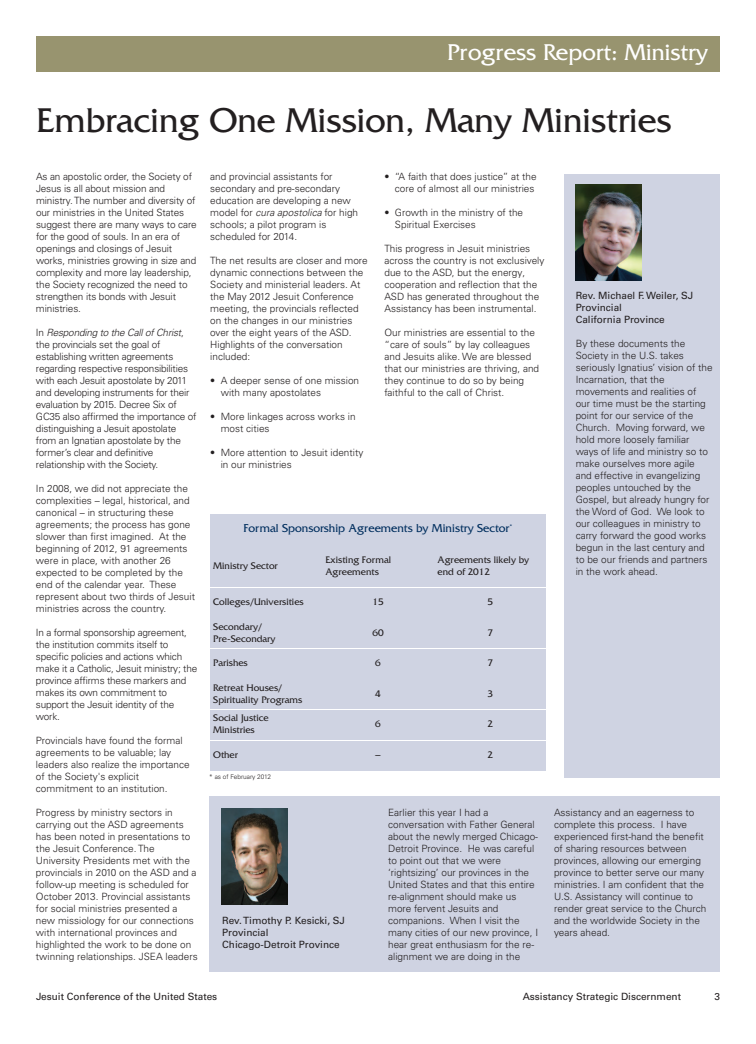
<style>
.page{position:relative;width:756px;height:1044px;background:#fff}
.page>*{position:absolute;margin:0;border:0;box-sizing:border-box;transform-origin:0 0}
.t1{font:36px "Friz Quadrata";color:#231f20}
.t2{font:24px "Friz Quadrata";color:#fff}
.t3{font:12px "Friz Quadrata";color:#002e5e}
.t4{font:300 10px/12px "Univers Com 45";color:#231f20}
.t5{font:300 10px/12px "Univers Com 45";letter-spacing:-.02em;color:#231f20}
.t6{font:10px/12px "Friz Quadrata";color:#231f20}
.t7{font:10px/12px "Univers Com 55 Roman";color:#231f20}
.t8{font:300 6.5px "Univers Com 45";color:#231f20}
.s1{font-style:italic}
</style>
<div class="page">
<div style="left:36px;top:36px;width:684px;height:36px;background:#98946f"></div>
<div style="left:565px;top:175px;width:155px;height:603px;background:#cfd3e2"></div>
<img style="left:576px;top:184px;width:66px;height:96px">
<div style="left:209px;top:796px;width:511px;height:176px;background:#cfd3e2"></div>
<img style="left:222px;top:808px;width:66px;height:96px">
<div style="left:210px;top:514px;width:336px;height:31px;background:#cfd3e2"></div>
<div style="left:210px;top:546px;width:111px;height:41px;background:#cfd3e2"></div>
<div style="left:322px;top:546px;width:112px;height:41px;background:#cfd3e2"></div>
<div style="left:435px;top:546px;width:111px;height:41px;background:#cfd3e2"></div>
<div style="left:210px;top:588px;width:111px;height:30px;background:#cfd3e2"></div>
<div style="left:322px;top:588px;width:112px;height:30px;background:#cfd3e2"></div>
<div style="left:435px;top:588px;width:111px;height:30px;background:#cfd3e2"></div>
<div style="left:210px;top:619px;width:111px;height:29px;background:#cfd3e2"></div>
<div style="left:322px;top:619px;width:112px;height:29px;background:#cfd3e2"></div>
<div style="left:435px;top:619px;width:111px;height:29px;background:#cfd3e2"></div>
<div style="left:210px;top:649px;width:111px;height:30px;background:#cfd3e2"></div>
<div style="left:322px;top:649px;width:112px;height:30px;background:#cfd3e2"></div>
<div style="left:435px;top:649px;width:111px;height:30px;background:#cfd3e2"></div>
<div style="left:210px;top:680px;width:111px;height:29px;background:#cfd3e2"></div>
<div style="left:322px;top:680px;width:112px;height:29px;background:#cfd3e2"></div>
<div style="left:435px;top:680px;width:111px;height:29px;background:#cfd3e2"></div>
<div style="left:210px;top:710px;width:111px;height:30px;background:#cfd3e2"></div>
<div style="left:322px;top:710px;width:112px;height:30px;background:#cfd3e2"></div>
<div style="left:435px;top:710px;width:111px;height:30px;background:#cfd3e2"></div>
<div style="left:210px;top:741px;width:111px;height:29px;background:#cfd3e2"></div>
<div style="left:322px;top:741px;width:112px;height:29px;background:#cfd3e2"></div>
<div style="left:435px;top:741px;width:111px;height:29px;background:#cfd3e2"></div>
<h2 class="t2" style="left:447px;top:37px;width:262px">Progress Report: Ministry</h2>
<h1 class="t1" style="left:36px;top:99px;width:637px">Embracing One Mission, Many Ministries</h1>
<p class="t4" style="left:36px;top:171px;width:162px">As an apostolic order, the Society of<br>Jesus is all about mission and ministry.The number and diversity of our ministries in the United States suggest there are many ways to care for the good of souls. In an era of openings and closings of Jesuit works, ministries growing in size and complexity and more lay leadership, the Society recognized the need to strengthen its bonds with Jesuit ministries.</p>
<p class="t5" style="left:36px;top:327px;width:162px">In <span class="s1">Responding to the Call of Christ</span>, the provincials set the goal of establishing written agreements regarding respective responsibilities with each Jesuit apostolate by 2011 and developing instruments for their evaluation by 2015. Decree Six of GC35 also affirmed the importance of distinguishing a Jesuit apostolate from an Ignatian apostolate by the former’s clear and definitive relationship with the Society.</p>
<p class="t4" style="left:36px;top:483px;width:161px">In 2008, we did not appreciate the complexities – legal, historical, and canonical – in structuring these agreements; the process has gone slower than first imagined. At the beginning of 2012, 91 agreements were in place, with another 26 expected to be completed by the end of the calendar year. These represent about two thirds of Jesuit ministries across the country.</p>
<p class="t5" style="left:36px;top:627px;width:163px">In a formal sponsorship agreement, the institution commits itself to specific policies and actions which make it a Catholic, Jesuit ministry; the province affirms these markers and makes its own commitment to support the Jesuit identity of the work.</p>
<p class="t4" style="left:36px;top:735px;width:155px">Provincials have found the formal agreements to be valuable; lay leaders also realize the importance of the Society's explicit commitment to an institution.</p>
<p class="t4" style="left:36px;top:807px;width:163px">Progress by ministry sectors in carrying out the ASD agreements has been noted in presentations to the Jesuit Conference. The University Presidents met with the provincials in 2010 on the ASD and a follow-up meeting is scheduled for October 2013. Provincial assistants for social ministries presented a new missiology for our connections with international provinces and highlighted the work to be done on twinning relationships. JSEA leaders</p>
<p class="t4" style="left:210px;top:171px;width:149px">and provincial assistants for secondary and pre-secondary education are developing a new model for <span class="s1">cura apostolica</span> for high schools; a pilot program is scheduled for 2014.</p>
<p class="t4" style="left:210px;top:255px;width:159px">The net results are closer and more dynamic connections between the<br>Society and ministerial leaders. At the May 2012 Jesuit Conference meeting, the provincials reflected on the changes in our ministries over the eight years of the ASD.<br>Highlights of the conversation included:</p>
<p class="t4" style="left:221px;top:375px;width:140px;text-indent:-10px">• A deeper sense of one mission with many apostolates</p>
<p class="t4" style="left:221px;top:411px;width:136px;text-indent:-10px">• More linkages across works in most cities</p>
<p class="t4" style="left:221px;top:447px;width:144px;text-indent:-10px">• More attention to Jesuit identity in our ministries</p>
<p class="t4" style="left:384px;top:171px;width:154px;text-align:right">• “A faith that does justice” at the core of almost all our ministries</p>
<p class="t4" style="left:395px;top:207px;width:130px;text-indent:-11px">• Growth in the ministry of the<br>Spiritual Exercises</p>
<p class="t4" style="left:384px;top:243px;width:161px">This progress in Jesuit ministries across the country is not exclusively due to the ASD, but the energy, cooperation and reflection that the ASD has generated throughout the Assistancy has been instrumental.</p>
<p class="t4" style="left:385px;top:327px;width:156px">Our ministries are essential to the “care of souls” by lay colleagues and Jesuits alike. We are blessed that our ministries are thriving, and they continue to do so by being faithful to the call of Christ.</p>
<p class="t3" style="left:244px;top:521px;width:270px">Formal Sponsorship Agreements by Ministry Sector<sup>*</sup></p>
<p class="t6" style="left:213px;top:559px;width:66px">Ministry Sector</p>
<p class="t6" style="left:325px;top:553px;width:67px">Existing Formal<br>Agreements</p>
<p class="t6" style="left:438px;top:553px;width:93px">Agreements likely by end of 2012</p>
<p class="t6" style="left:213px;top:596px;width:92px">Colleges/Universities</p>
<p class="t6" style="left:372px;top:596px;width:13px">15</p>
<p class="t6" style="left:487px;top:596px;width:7px">5</p>
<p class="t6" style="left:213px;top:620px;width:64px">Secondary/<br>Pre-Secondary</p>
<p class="t6" style="left:372px;top:626px;width:13px">60</p>
<p class="t6" style="left:487px;top:626px;width:7px">7</p>
<p class="t6" style="left:213px;top:657px;width:36px">Parishes</p>
<p class="t6" style="left:375px;top:657px;width:7px">6</p>
<p class="t6" style="left:487px;top:657px;width:7px">7</p>
<p class="t6" style="left:213px;top:681px;width:91px">Retreat Houses/<br>Spirituality Programs</p>
<p class="t6" style="left:375px;top:687px;width:7px">4</p>
<p class="t6" style="left:487px;top:687px;width:7px">3</p>
<p class="t6" style="left:213px;top:712px;width:57px">Social Justice<br>Ministries</p>
<p class="t6" style="left:375px;top:718px;width:7px">6</p>
<p class="t6" style="left:487px;top:718px;width:7px">2</p>
<p class="t6" style="left:213px;top:748px;width:26px">Other</p>
<p class="t6" style="left:376px;top:748px;width:6px">–</p>
<p class="t6" style="left:487px;top:748px;width:7px">2</p>
<p class="t8" style="left:209px;top:773px;width:63px">* as of February 2012</p>
<p class="t7" style="left:576px;top:289px;width:119px">Rev. Michael F. Weiler, SJ<br>Provincial<br>California Province</p>
<p class="t4" style="left:576px;top:337px;width:138px">By these documents the<br>Society in the U.S. takes seriously Ignatius’ vision of the<br>Incarnation, that the movements and realities of our time must be the starting point for our service of the<br>Church. Moving forward, we hold more loosely familiar ways of life and ministry so to make ourselves more agile and effective in evangelizing peoples untouched by the<br>Gospel, but already hungry for the Word of God. We look to our colleagues in ministry to carry forward the good works begun in the last century and to be our friends and partners in the work ahead.</p>
<p class="t7" style="left:222px;top:915px;width:124px">Rev.Timothy P. Kesicki, SJ<br>Provincial<br>Chicago-Detroit Province</p>
<p class="t4" style="left:388px;top:807px;width:152px">Earlier this year I had a conversation with Father General about the newly merged Chicago-<br>Detroit Province. He was careful to point out that we were ‘rightsizing’ our provinces in the<br>United States and that this entire re-alignment should make us more fervent Jesuits and companions. When I visit the many cities of our new province, I hear great enthusiasm for the re&shy;alignment we are doing in the</p>
<p class="t4" style="left:554px;top:807px;width:154px">Assistancy and an eagerness to complete this process. I have experienced first-hand the benefit of sharing resources between provinces, allowing our emerging province to better serve our many ministries. I am confident that the<br>U.S. Assistancy will continue to render great service to the Church and the worldwide Society in the years ahead.</p>
<p class="t7" style="left:36px;top:991px;width:183px">Jesuit Conference of the United States</p>
<p class="t7" style="left:523px;top:991px;width:160px">Assistancy Strategic Discernment</p>
<p class="t7" style="left:714px;top:991px;width:7px">3</p>
</div>
